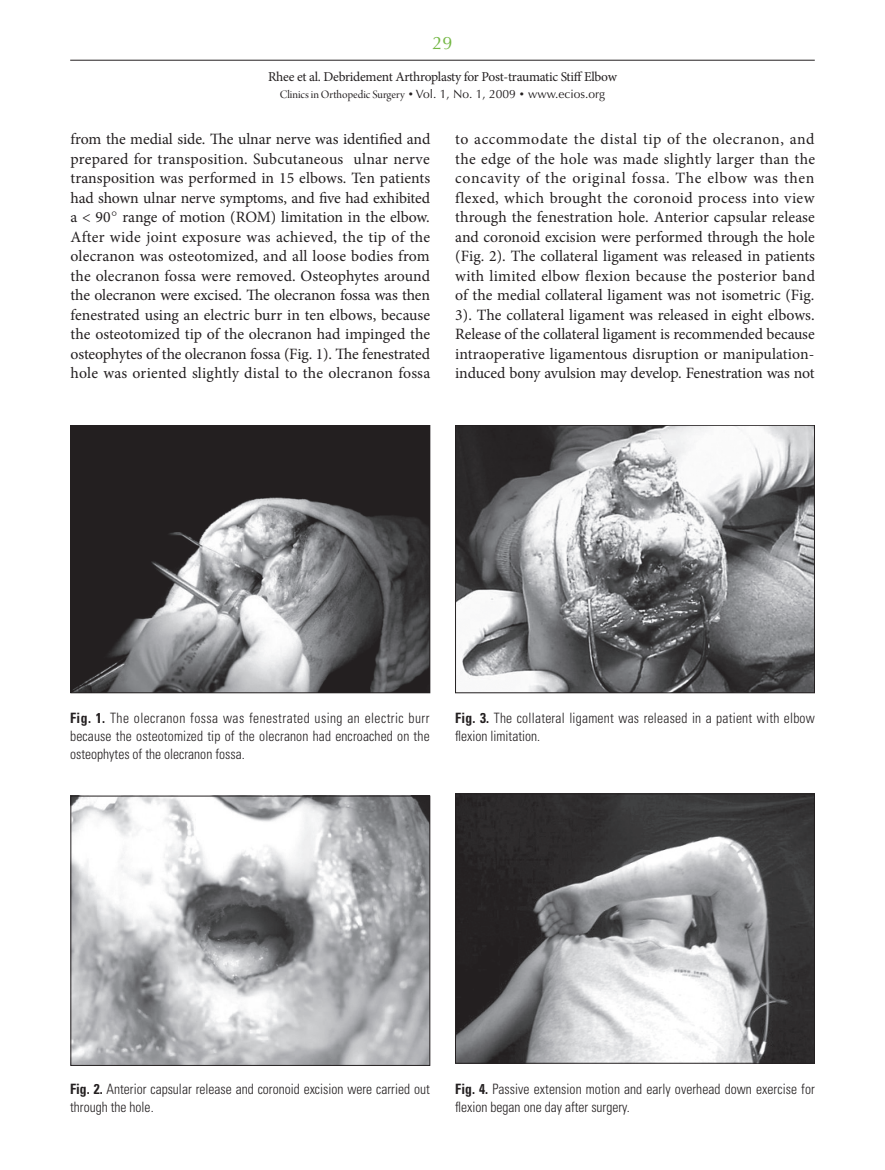
<style>
.page{position:relative;width:885px;height:1170px;background:#fff}
.page>*{position:absolute;margin:0;border:0;box-sizing:border-box;transform-origin:0 0}
.t1{font:18px "Optima LT Std";color:#73b743}
.t2{font:15.75px/19.5px "Minion Pro";letter-spacing:-.005em;color:#231f20;text-align:justify}
.t3{font:300 condensed 14.25px/18px "Univers";color:#231f20;scale:.95 1}
.t4{font:300 condensed 14.25px/18px "Univers";letter-spacing:.02em;color:#231f20;scale:.95 1}
.t5{font:13.5px "Minion Pro";letter-spacing:-.02em;color:#231f20}
.t6{font:12px "Optima LT Std";color:#231f20}
.s1{font-family:"Arno Pro Display"}
.s2{font-size:9px}
.s3{font-family:"Batang"}
.s4{font-weight:700}
</style>
<div class="page">
<hr style="left:70px;top:60px;width:744px;height:1px;background:#231f20">
<img style="left:73px;top:427px;width:355px;height:264px">
<div style="left:71px;top:425px;width:359px;height:268px;border:1px solid #231f20"></div>
<img style="left:73px;top:797px;width:355px;height:266px">
<div style="left:71px;top:795px;width:359px;height:270px;border:1px solid #231f20"></div>
<img style="left:457px;top:427px;width:355px;height:264px">
<div style="left:455px;top:425px;width:359px;height:268px;border:1px solid #231f20"></div>
<img style="left:457px;top:795px;width:355px;height:266px">
<div style="left:455px;top:793px;width:359px;height:270px;border:1px solid #231f20"></div>
<p class="t1" style="left:432px;top:32px;width:22px">29</p>
<p class="t5" style="left:268px;top:68px;width:350px">Rhee et al. Debridement Arthroplasty for Post-traumatic Stiff Elbow</p>
<p class="t6" style="left:280px;top:87px;width:327px"><span class="s1">Clinics in Orthopedic Surgery</span> <span class="s2">•</span> Vol. 1, No. 1, 2009 <span class="s2">•</span> www.ecios.org</p>
<p class="t2" style="left:71px;top:129px;width:361px">from the medial side. The ulnar nerve was identified and prepared for transposition. Subcutaneous ulnar nerve transposition was performed in 15 elbows. Ten patients had shown ulnar nerve symptoms, and five had exhibited a &lt; 90<span class="s3">°</span> range of motion (ROM) limitation in the elbow.<br>After wide joint exposure was achieved, the tip of the olecranon was osteotomized, and all loose bodies from the olecranon fossa were removed. Osteophytes around the olecranon were excised. The olecranon fossa was then fenestrated using an electric burr in ten elbows, because the osteotomized tip of the olecranon had impinged the osteophytes of the olecranon fossa (Fig. 1). The fenestrated hole was oriented slightly distal to the olecranon fossa</p>
<p class="t2" style="left:455px;top:129px;width:361px">to accommodate the distal tip of the olecranon, and the edge of the hole was made slightly larger than the concavity of the original fossa. The elbow was then flexed, which brought the coronoid process into view through the fenestration hole. Anterior capsular release and coronoid excision were performed through the hole (Fig. 2). The collateral ligament was released in patients with limited elbow flexion because the posterior band of the medial collateral ligament was not isometric (Fig.<br>3). The collateral ligament was released in eight elbows.<br>Release of the collateral ligament is recommended because intraoperative ligamentous disruption or manipulation&shy;induced bony avulsion may develop. Fenestration was not</p>
<p class="t3" style="left:70px;top:708px;width:380px;text-align:justify"><span class="s4">Fig. 1.</span> The olecranon fossa was fenestrated using an electric burr because the osteotomized tip of the olecranon had encroached on the osteophytes of the olecranon fossa.</p>
<p class="t4" style="left:455px;top:708px;width:380px"><span class="s4">Fig. 3.</span> The collateral ligament was released in a patient with elbow flexion limitation.</p>
<p class="t3" style="left:70px;top:1079px;width:380px"><span class="s4">Fig. 2.</span> Anterior capsular release and coronoid excision were carried out through the hole.</p>
<p class="t3" style="left:455px;top:1079px;width:380px"><span class="s4">Fig. 4.</span> Passive extension motion and early overhead down exercise for flexion began one day after surgery.</p>
</div>
